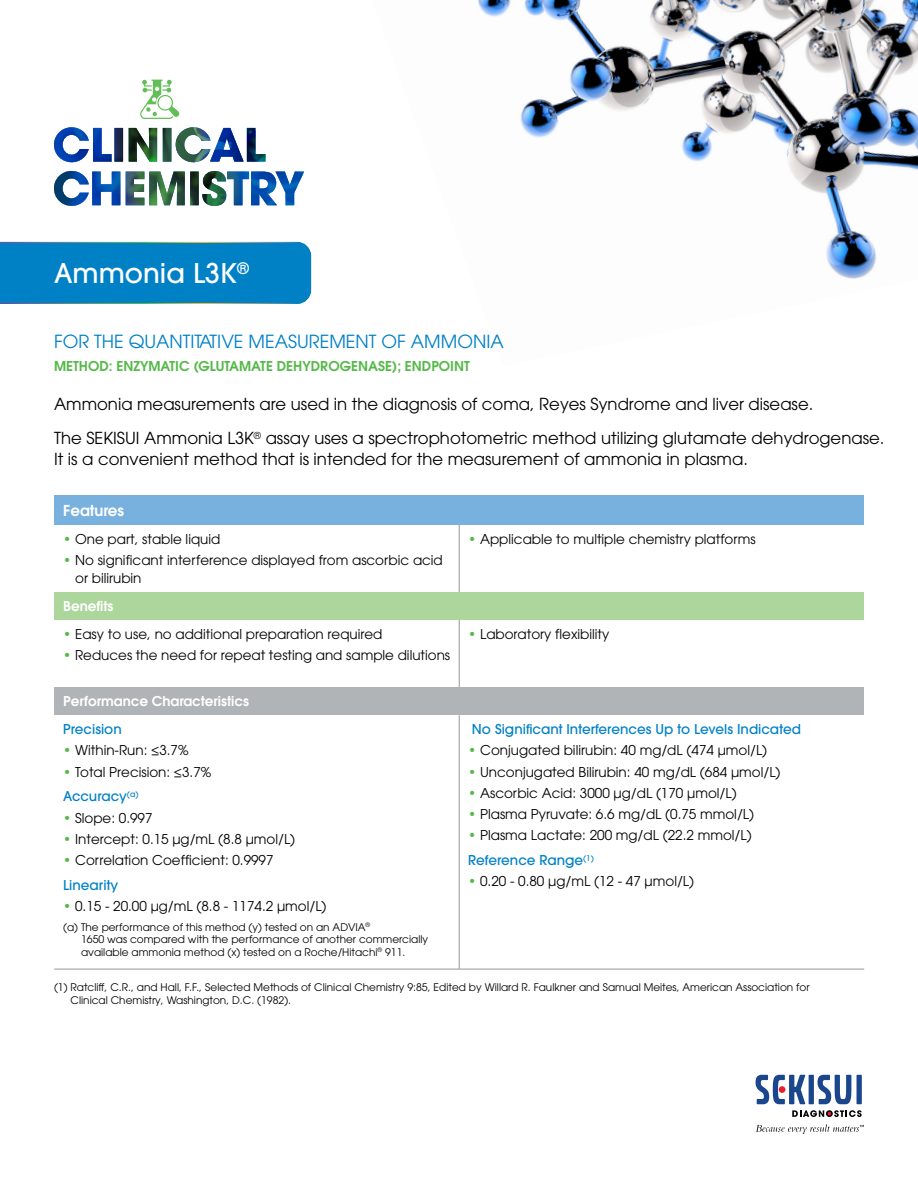
<style>
.page{position:relative;width:918px;height:1188px;background:#fff}
.page>*{position:absolute;margin:0;border:0;box-sizing:border-box;transform-origin:0 0}
.t1{font:500 27px "ITC Avant Garde Std";color:#fff}
.t2{font:18px "ITC Avant Garde Std";color:#0081c6}
.t3{font:16.5px/34.5px "ITC Avant Garde Std";color:#000}
.t4{font:600 15px "ITC Avant Garde Std";color:#fff}
.t5{font:13.5px/24.8px "ITC Avant Garde Std";color:#000}
.t6{font:500 13.5px "ITC Avant Garde Std";color:#0081c6}
.t7{font:600 13.5px "ITC Avant Garde Std";color:#54b948}
.t8{font:600 13.5px "ITC Avant Garde Std";color:#fff}
.t9{font:10.5px/12.6px "ITC Avant Garde Std";color:#000}
.s1{color:#54b948}
.s2{font-weight:500;color:#0081c6}
</style>
<div class="page">
<img style="left:478px;top:0;width:440px;height:279px">
<div style="left:54px;top:496px;width:810px;height:29px;background:#78b1de"></div>
<div style="left:54px;top:592px;width:810px;height:28px;background:#acd69c"></div>
<div style="left:54px;top:687px;width:810px;height:28px;background:#b1b4b6"></div>
<hr style="left:459px;top:525px;width:1px;height:67px;background:#939598">
<hr style="left:459px;top:620px;width:1px;height:67px;background:#939598">
<hr style="left:459px;top:715px;width:1px;height:254px;background:#939598">
<hr style="left:54px;top:969px;width:405px;height:1px;background:#939598">
<hr style="left:459px;top:969px;width:405px;height:1px;background:#939598">
<svg style="left:756px;top:1124px;width:108px;height:10px"></svg>
<div style="left:809px;top:1075px;width:5px;height:29px;background:#1a468d"></div>
<div style="left:857px;top:1075px;width:5px;height:29px;background:#1a468d"></div>
<svg style="left:818px;top:1075px;width:33px;height:29px"></svg>
<svg style="left:756px;top:1075px;width:49px;height:29px"></svg>
<div style="left:779px;top:1086px;width:6px;height:7px;background:#eb1d2d;border-radius:50%"></div>
<svg style="left:792px;top:1110px;width:70px;height:7px"></svg>
<svg style="left:140px;top:80px;width:40px;height:39px"></svg>
<img style="left:54px;top:171px;width:250px;height:35px">
<img style="left:54px;top:127px;width:211px;height:35px">
<div style="left:0;top:242px;width:311px;height:62px;background:#0081c6"></div>
<h1 class="t1" style="left:54px;top:256px;width:197px">Ammonia L3K<sup>®</sup></h1>
<h2 class="t2" style="left:54px;top:330px;width:451px">FOR THE QUANTITATIVE MEASUREMENT OF AMMONIA</h2>
<p class="t7" style="left:54px;top:358px;width:417px">METHOD: ENZYMATIC (GLUTAMATE DEHYDROGENASE); ENDPOINT</p>
<p class="t3" style="left:54px;top:386px;width:832px">Ammonia measurements are used in the diagnosis of coma, Reyes Syndrome and liver disease.<br>The SEKISUI Ammonia L3K<sup>®</sup> assay uses a spectrophotometric method utilizing glutamate dehydrogenase.</p>
<p class="t3" style="left:54px;top:442px;width:695px">It is a convenient method that is intended for the measurement of ammonia in plasma.</p>
<p class="t4" style="left:63px;top:501px;width:62px">Features</p>
<p class="t5" style="left:63px;top:526px;width:159px"><span class="s1">•</span> One part, stable liquid</p>
<p class="t5" style="left:75px;top:551px;width:369px;line-height:18px;text-indent:-12px"><span class="s1">•</span> No significant interference displayed from ascorbic acid or bilirubin</p>
<p class="t8" style="left:63px;top:597px;width:52px">Benefits</p>
<p class="t5" style="left:63px;top:622px;width:321px"><span class="s1">•</span> Easy to use, no additional preparation required</p>
<p class="t5" style="left:63px;top:643px;width:388px"><span class="s1">•</span> Reduces the need for repeat testing and sample dilutions</p>
<p class="t8" style="left:63px;top:692px;width:187px">Performance Characteristics</p>
<p class="t6" style="left:63px;top:721px;width:60px">Precision</p>
<p class="t5" style="left:63px;top:738px;width:127px"><span class="s1">•</span> Within-Run: ≤3.7%</p>
<p class="t5" style="left:63px;top:759px;width:150px"><span class="s1">•</span> Total Precision: ≤3.7%<br><span class="s2">Accuracy</span><sup>(a)</sup></p>
<p class="t5" style="left:63px;top:805px;width:91px"><span class="s1">•</span> Slope: 0.997</p>
<p class="t5" style="left:63px;top:826px;width:233px"><span class="s1">•</span> Intercept: 0.15 μg/mL (8.8 μmol/L)</p>
<p class="t5" style="left:63px;top:848px;width:212px"><span class="s1">•</span> Correlation Coefficient: 0.9997<br><span class="s2">Linearity</span></p>
<p class="t5" style="left:63px;top:894px;width:265px"><span class="s1">•</span> 0.15 - 20.00 μg/mL (8.8 - 1174.2 μmol/L)</p>
<p class="t9" style="left:81px;top:920px;width:349px;text-indent:-18px">(a) The performance of this method (y) tested on an ADVIA<sup>®<br></sup>1650 was compared with the performance of another commercially available ammonia method (x) tested on a Roche/Hitachi<sup>®</sup> 911.</p>
<p class="t5" style="left:468px;top:526px;width:289px"><span class="s1">•</span> Applicable to multiple chemistry platforms</p>
<p class="t5" style="left:468px;top:622px;width:143px"><span class="s1">•</span> Laboratory flexibility</p>
<p class="t6" style="left:472px;top:721px;width:331px">No Significant Interferences Up to Levels Indicated</p>
<p class="t5" style="left:468px;top:738px;width:301px"><span class="s1">•</span> Conjugated bilirubin: 40 mg/dL (474 μmol/L)</p>
<p class="t5" style="left:468px;top:759px;width:314px"><span class="s1">•</span> Unconjugated Bilirubin: 40 mg/dL (684 μmol/L)</p>
<p class="t5" style="left:468px;top:780px;width:270px"><span class="s1">•</span> Ascorbic Acid: 3000 μg/dL (170 μmol/L)</p>
<p class="t5" style="left:468px;top:802px;width:287px"><span class="s1">•</span> Plasma Pyruvate: 6.6 mg/dL (0.75 mmol/L)</p>
<p class="t5" style="left:468px;top:823px;width:285px"><span class="s1">•</span> Plasma Lactate: 200 mg/dL (22.2 mmol/L)<br><span class="s2">Reference Range</span><sup>(1)</sup></p>
<p class="t5" style="left:468px;top:869px;width:227px"><span class="s1">•</span> 0.20 - 0.80 μg/mL (12 - 47 μmol/L)</p>
<p class="t9" style="left:71px;top:980px;width:741px;line-height:13.5px;text-indent:-16px">(1) Ratcliff, C.R., and Hall, F.F., Selected Methods of Clinical Chemistry 9:85, Edited by Willard R. Faulkner and Samual Meites, American Association for<br>Clinical Chemistry, Washington, D.C. (1982).</p>
</div>
